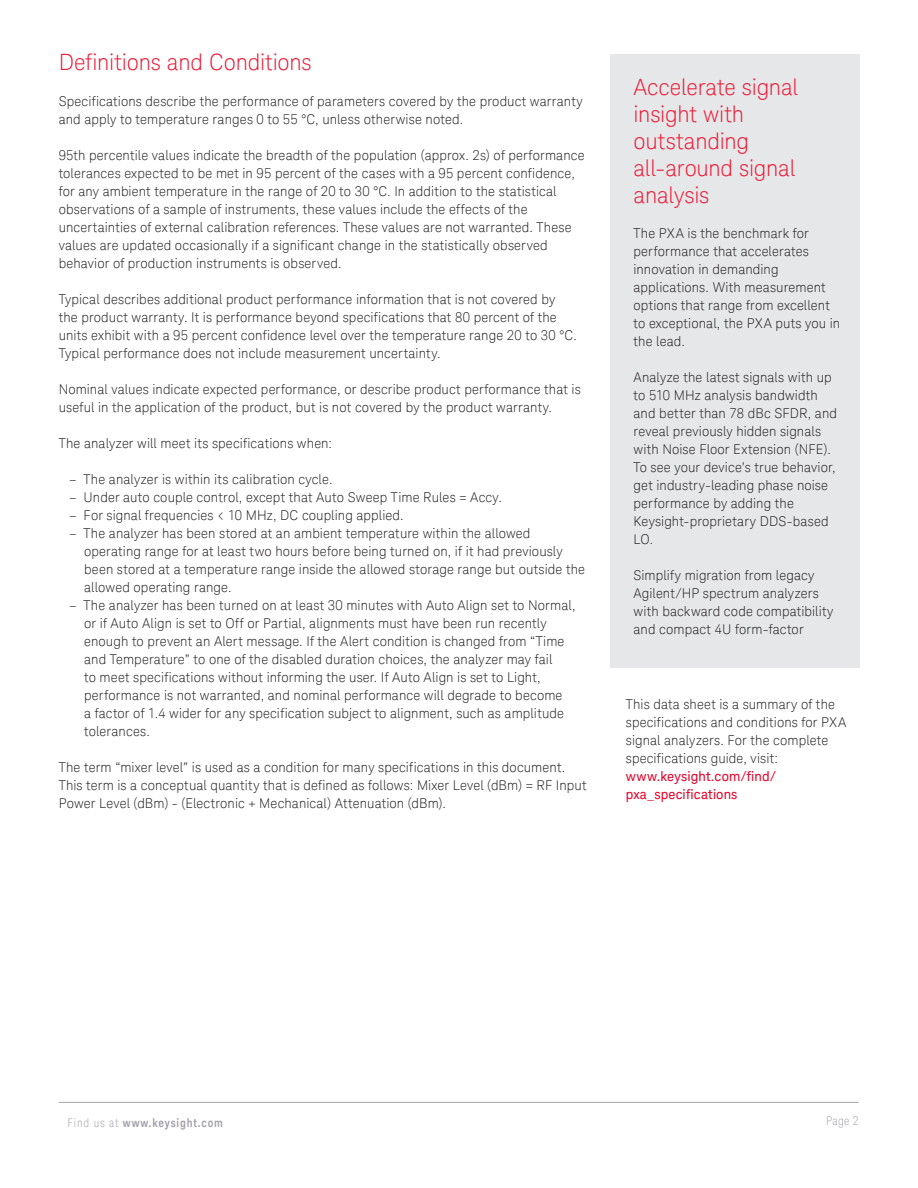
<style>
.page{position:relative;width:918px;height:1188px;background:#fff}
.page>*{position:absolute;margin:0;border:0;box-sizing:border-box;transform-origin:0 0}
.K_Heading_1{font:300 22.5px/27px "Keysight Sans";letter-spacing:-.005em;color:#ed1a36}
.K_Body_Text{font:300 13.5px/18px "Keysight Sans";letter-spacing:.01em;color:#231f20}
.K_Body_Text-2{font:13.5px/18px "Keysight Sans";letter-spacing:.01em;color:#e90029}
.t1{font:700 12px "Keysight Sans Condensed";letter-spacing:.07em;color:#a4a1a9}
.t2{font:300 condensed 12px "Keysight Sans";color:#a4a1a9}
.s1{font-family:"Keysight Sans";font-weight:300;font-stretch:condensed}
</style>
<div class="page">
<hr style="left:59px;top:1102px;width:800px;height:1px;background:#a4a1a9">
<div style="left:610px;top:54px;width:249px;height:614px;background:#e6e7e9"></div>
<p class="K_Heading_1" style="left:59px;top:49px;width:254px">Definitions and Conditions</p>
<p class="K_Body_Text" style="left:59px;top:92px;width:526px">Specifications describe the performance of parameters covered by the product warranty and apply to temperature ranges 0 to 55 °C, unless otherwise noted.</p>
<p class="K_Body_Text" style="left:59px;top:146px;width:528px">95th percentile values indicate the breadth of the population (approx. 2s) of performance tolerances expected to be met in 95 percent of the cases with a 95 percent confidence, for any ambient temperature in the range of 20 to 30 °C. In addition to the statistical observations of a sample of instruments, these values include the effects of the uncertainties of external calibration references. These values are not warranted. These values are updated occasionally if a significant change in the statistically observed behavior of production instruments is observed.</p>
<p class="K_Body_Text" style="left:59px;top:290px;width:520px">Typical describes additional product performance information that is not covered by the product warranty. It is performance beyond specifications that 80 percent of the units exhibit with a 95 percent confidence level over the temperature range 20 to 30 °C.<br>Typical performance does not include measurement uncertainty.</p>
<p class="K_Body_Text" style="left:59px;top:380px;width:524px">Nominal values indicate expected performance, or describe product performance that is useful in the application of the product, but is not covered by the product warranty.</p>
<p class="K_Body_Text" style="left:59px;top:434px;width:275px">The analyzer will meet its specifications when:</p>
<p class="K_Body_Text" style="left:69px;top:470px;width:265px">– The analyzer is within its calibration cycle.</p>
<p class="K_Body_Text" style="left:69px;top:488px;width:434px">– Under auto couple control, except that Auto Sweep Time Rules = Accy.</p>
<p class="K_Body_Text" style="left:69px;top:506px;width:336px">– For signal frequencies &lt; 10 MHz, DC coupling applied.</p>
<p class="K_Body_Text" style="left:84px;top:524px;width:502px;text-indent:-15px">– The analyzer has been stored at an ambient temperature within the allowed operating range for at least two hours before being turned on, if it had previously been stored at a temperature range inside the allowed storage range but outside the allowed operating range.</p>
<p class="K_Body_Text" style="left:84px;top:596px;width:493px;text-indent:-15px">– The analyzer has been turned on at least 30 minutes with Auto Align set to Normal, or if Auto Align is set to Off or Partial, alignments must have been run recently enough to prevent an Alert message. If the Alert condition is changed from “Time and Temperature” to one of the disabled duration choices, the analyzer may fail<br>to meet specifications without informing the user. If Auto Align is set to Light, performance is not warranted, and nominal performance will degrade to become<br>a factor of 1.4 wider for any specification subject to alignment, such as amplitude tolerances.</p>
<p class="K_Body_Text" style="left:59px;top:758px;width:529px">The term “mixer level” is used as a condition for many specifications in this document.<br>This term is a conceptual quantity that is defined as follows: Mixer Level (dBm) = RF Input<br>Power Level (dBm) - (Electronic + Mechanical) Attenuation (dBm).</p>
<p class="K_Heading_1" style="left:634px;top:73px;width:166px">Accelerate signal insight with outstanding all-around signal analysis</p>
<p class="K_Body_Text" style="left:634px;top:224px;width:208px">The PXA is the benchmark for performance that accelerates innovation in demanding applications. With measurement options that range from excellent to exceptional, the PXA puts you in the lead.</p>
<p class="K_Body_Text" style="left:634px;top:368px;width:205px">Analyze the latest signals with up to 510 MHz analysis bandwidth and better than 78 dBc SFDR, and reveal previously hidden signals with Noise Floor Extension (NFE).<br>To see your device’s true behavior, get industry-leading phase noise performance by adding the<br>Keysight-proprietary DDS-based<br>LO.</p>
<p class="K_Body_Text" style="left:634px;top:566px;width:202px">Simplify migration from legacy<br>Agilent/HP spectrum analyzers with backward code compatibility and compact 4U form-factor</p>
<p class="K_Body_Text" style="left:626px;top:695px;width:222px">This data sheet is a summary of the specifications and conditions for PXA signal analyzers. For the complete specifications guide, visit:</p>
<p class="K_Body_Text-2" style="left:626px;top:767px;width:151px">www.keysight.com/find/ pxa_specifications</p>
<p class="t1" style="left:68px;top:1115px;width:157px"><span class="s1">Find us at</span> www.keysight.com</p>
<p class="t2" style="left:826px;top:1113px;width:34px">Page 2</p>
</div>
